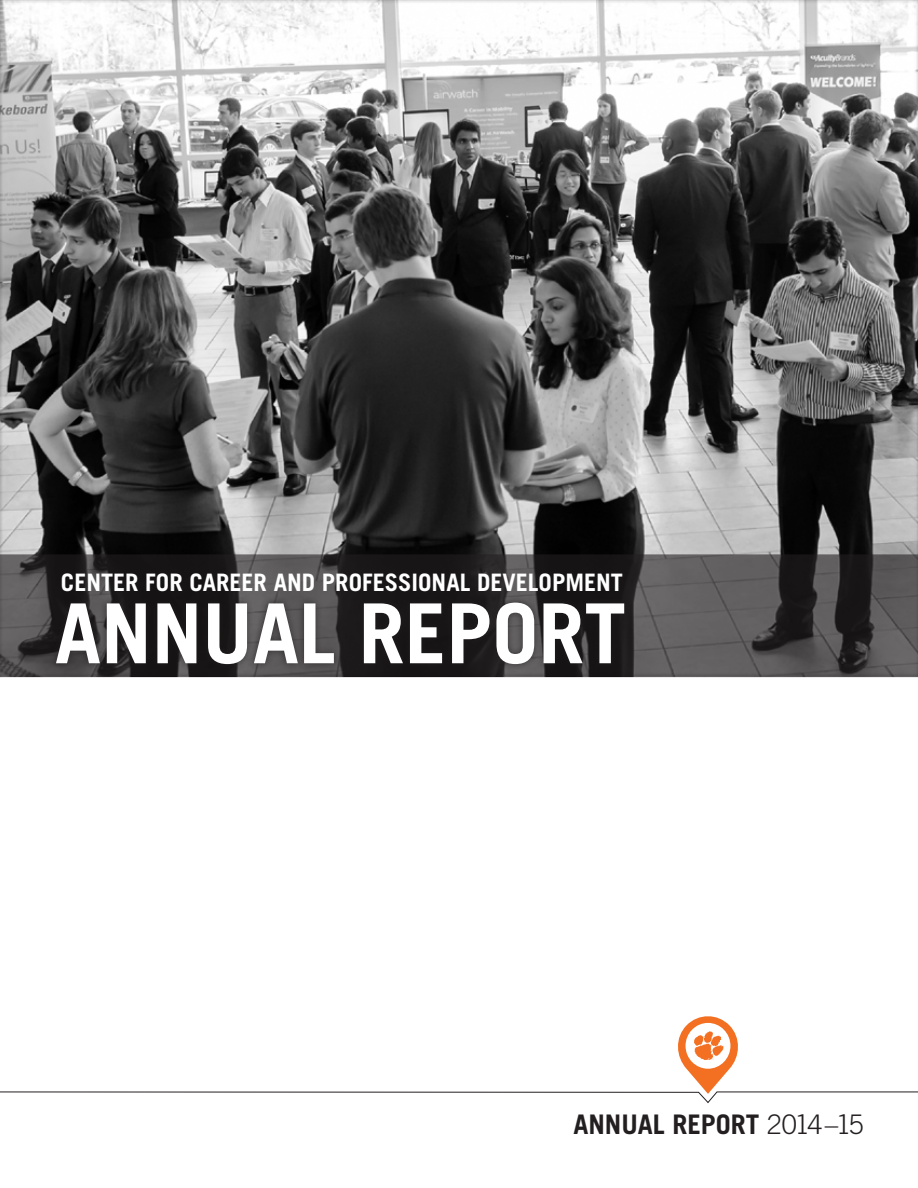
<style>
.page{position:relative;width:918px;height:1188px;background:#fff}
.page>*{position:absolute;margin:0;border:0;box-sizing:border-box;transform-origin:0 0}
.t1{font:700 82.8px "Trade Gothic LT Std";color:#fff}
.t2{font:700 27px "Trade Gothic LT Std";color:#231f20}
.t3{font:700 24.15px "Trade Gothic LT Std";color:#fff}
.s1{font-weight:300}
</style>
<div class="page">
<div style="left:0;top:0;width:918px;height:679px;background:#231f20;opacity:.75"></div>
<svg style="left:0;top:554px;width:918px;height:123px;background:#423f40"></svg>
<div style="left:49px;top:595px;width:583px;height:76px;background:#231f20;opacity:.75"></div>
<svg style="left:0;top:1016px;width:918px;height:87px"></svg>
<p class="t3" style="left:61px;top:568px;width:563px">CENTER FOR CAREER AND PROFESSIONAL DEVELOPMENT</p>
<h1 class="t1" style="left:55px;top:583px;width:572px">ANNUAL REPORT</h1>
<p class="t2" style="left:573px;top:1108px;width:292px">ANNUAL REPORT <span class="s1">2014–15</span></p>
</div>
